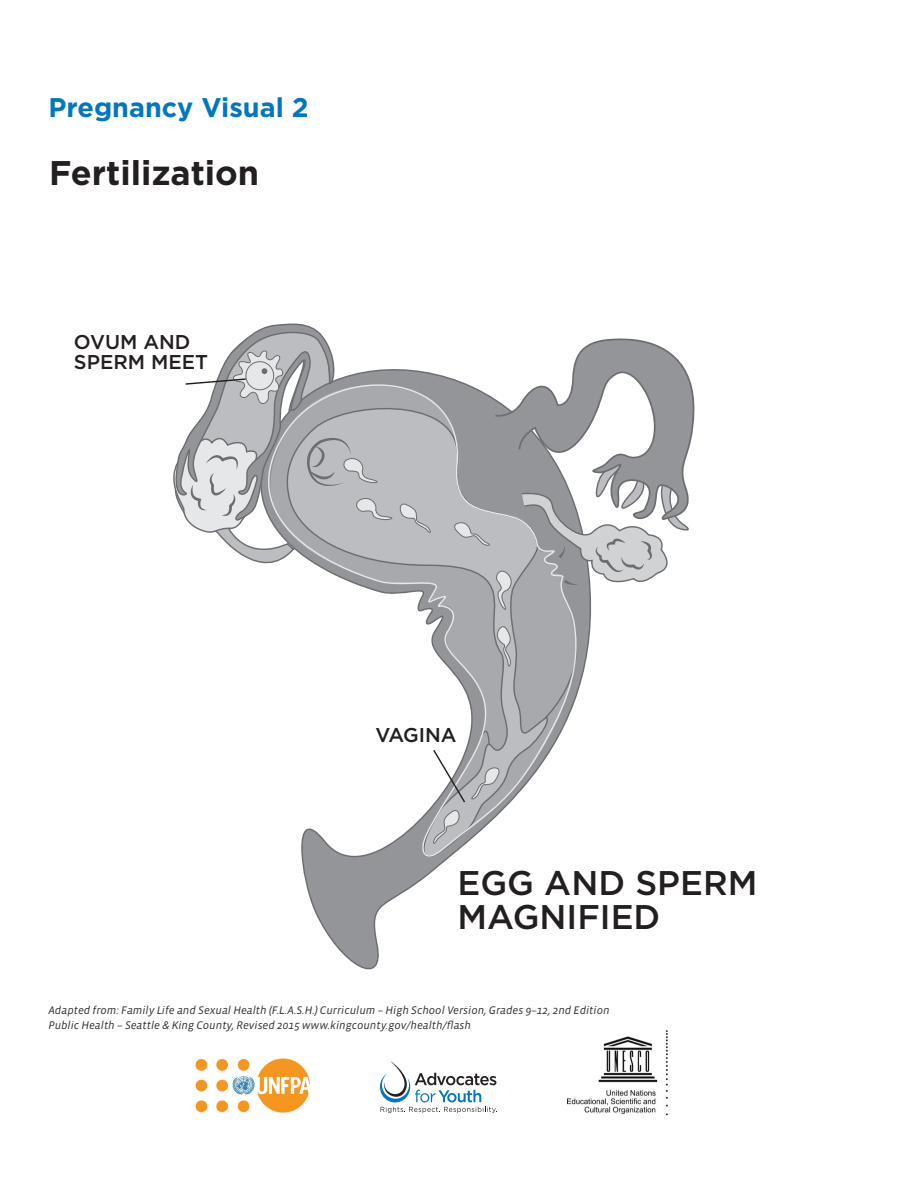
<style>
.page{position:relative;width:918px;height:1188px;background:#fff}
.page>*{position:absolute;margin:0;border:0;box-sizing:border-box;transform-origin:0 0}
.t1{font:500 34.2px/34.2px "Gotham";color:#231f20}
.t2{font:700 34.2px "Gotham";color:#231f20}
.Activity_Sheet_Title{font:700 27px "Gotham";color:#0077c0}
.t3{font:500 19.95px/20px "Gotham";color:#231f20}
.BODY_COPY{font:italic 11.25px/15px "Vista Sans OT";color:#312f30}
</style>
<div class="page">
<img style="left:195px;top:1058px;width:116px;height:55px">
<svg style="left:380px;top:1061px;width:117px;height:52px"></svg>
<img style="left:567px;top:1030px;width:101px;height:86px">
<svg style="left:303px;top:613px;width:288px;height:357px"></svg>
<svg style="left:301px;top:373px;width:279px;height:494px"></svg>
<svg style="left:450px;top:338px;width:245px;height:275px"></svg>
<svg style="left:432px;top:622px;width:146px;height:226px"></svg>
<svg style="left:173px;top:323px;width:260px;height:253px"></svg>
<p class="Activity_Sheet_Title" style="left:49px;top:89px;width:262px">Pregnancy Visual 2</p>
<p class="t2" style="left:49px;top:150px;width:212px">Fertilization</p>
<p class="t3" style="left:74px;top:331px;width:136px">OVUM AND<br>SPERM MEET</p>
<p class="t3" style="left:375px;top:724px;width:83px">VAGINA</p>
<p class="t1" style="left:458px;top:865px;width:301px">EGG AND SPERM<br>MAGNIFIED</p>
<p class="BODY_COPY" style="left:49px;top:1003px;width:563px">Adapted from: Family Life and Sexual Health (F.L.A.S.H.) Curriculum – High School Version, Grades 9–12, 2nd Edition<br>Public Health – Seattle &amp; King County, Revised 2015 www.kingcounty.gov/health/flash</p>
</div>
